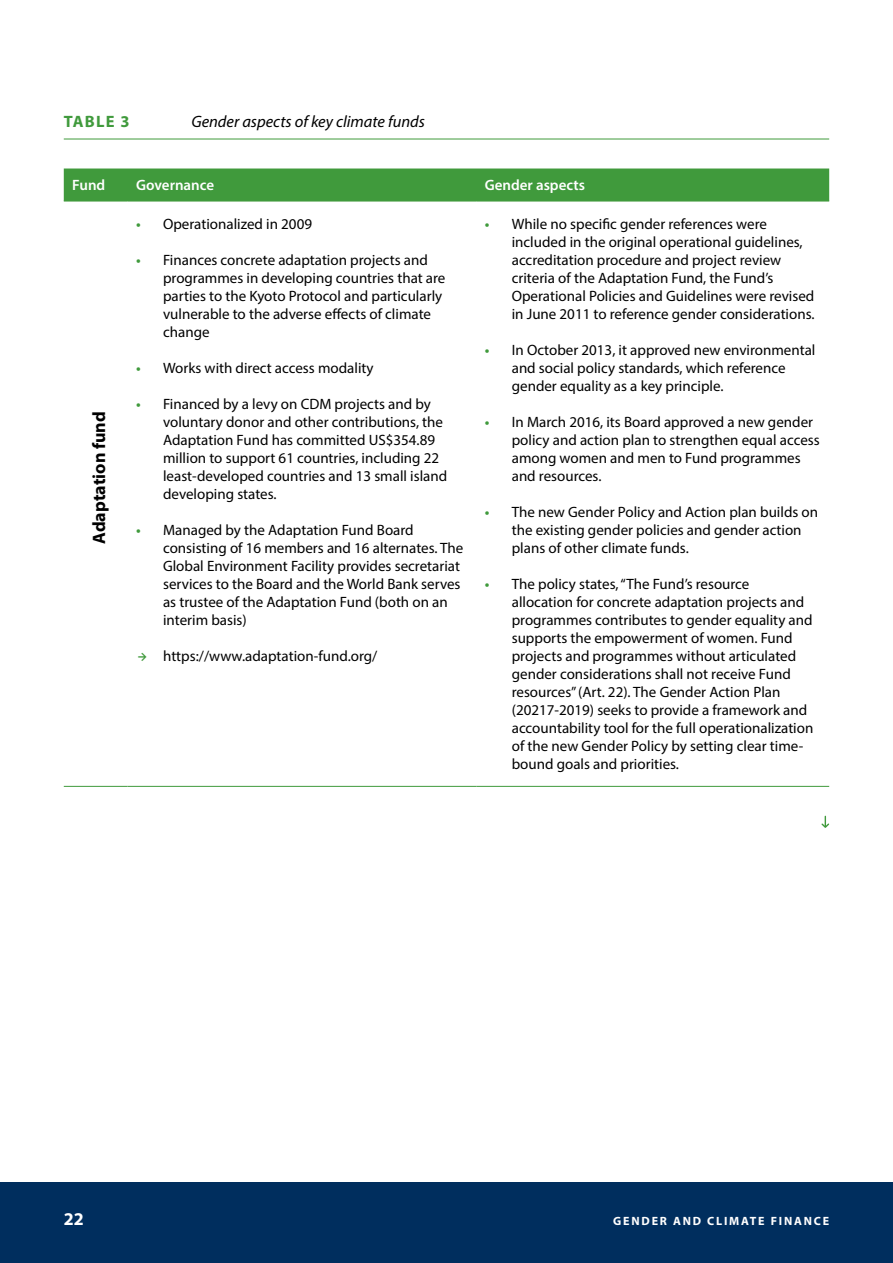
<style>
.page{position:relative;width:893px;height:1263px;background:#fff}
.page>*{position:absolute;margin:0;border:0;box-sizing:border-box;transform-origin:0 0}
.t1{font:700 18px "Myriad Pro";color:#000}
.t2{font:700 18px "Myriad Pro";color:#fff}
.t3{font:italic 16.5px "Myriad Pro";color:#000}
.t4{font:700 16.5px "Myriad Pro";letter-spacing:.075em;color:#409a3c}
.t5{font:15px/18px "Myriad Pro";color:#000}
.t6{font:600 15px "Myriad Pro";color:#fff}
.t7{font:700 12px "Myriad Pro";letter-spacing:.15em;color:#fff}
.s1{font-weight:600;color:#409a3c}
</style>
<div class="page">
<div style="left:0;top:1182px;width:893px;height:81px;background:#002e5e"></div>
<div style="left:64px;top:168px;width:765px;height:33px;background:#409a3c"></div>
<hr style="left:64px;top:201px;width:64px;height:1px;background:#409a3c">
<hr style="left:128px;top:201px;width:348px;height:1px;background:#409a3c">
<hr style="left:476px;top:201px;width:353px;height:1px;background:#409a3c">
<hr style="left:64px;top:786px;width:64px;height:1px;background:#409a3c">
<hr style="left:128px;top:786px;width:348px;height:1px;background:#409a3c">
<hr style="left:476px;top:786px;width:353px;height:1px;background:#409a3c">
<svg style="left:821px;top:816px;width:9px;height:12px"></svg>
<hr style="left:64px;top:139px;width:765px;height:1px;background:#409a3c">
<p class="t4" style="left:64px;top:110px;width:67px">TABLE 3</p>
<p class="t3" style="left:191px;top:111px;width:235px">Gender aspects of key climate funds</p>
<p class="t6" style="left:72px;top:175px;width:35px">Fund</p>
<p class="t6" style="left:136px;top:175px;width:80px">Governance</p>
<p class="t6" style="left:485px;top:175px;width:102px">Gender aspects</p>
<p class="t5" style="left:136px;top:215px;width:177px"><span class="s1">•</span> Operationalized in 2009</p>
<p class="t5" style="left:163px;top:251px;width:284px;text-indent:-27px"><span class="s1">•</span> Finances concrete adaptation projects and programmes in developing countries that are parties to the Kyoto Protocol and particularly vulnerable to the adverse effects of climate change</p>
<p class="t5" style="left:136px;top:359px;width:239px"><span class="s1">•</span> Works with direct access modality</p>
<p class="t5" style="left:163px;top:395px;width:286px;text-indent:-27px"><span class="s1">•</span> Financed by a levy on CDM projects and by voluntary donor and other contributions, the Adaptation Fund has committed US$354.89 million to support 61 countries, including 22 least-developed countries and 13 small island developing states.</p>
<p class="t5" style="left:163px;top:521px;width:302px;text-indent:-27px"><span class="s1">•</span> Managed by the Adaptation Fund Board consisting of 16 members and 16 alternates. The Global Environment Facility provides secretariat services to the Board and the World Bank serves as trustee of the Adaptation Fund (both on an interim basis)</p>
<p class="t5" style="left:163px;top:647px;width:216px">https://www.adaptation-fund.org/</p>
<p class="t5" style="left:512px;top:215px;width:304px;text-indent:-27px"><span class="s1">•</span> While no specific gender references were included in the original operational guidelines, accreditation procedure and project review criteria of the Adaptation Fund, the Fund’s Operational Policies and Guidelines were revised in June 2011 to reference gender considerations.</p>
<p class="t5" style="left:512px;top:341px;width:305px;text-indent:-27px"><span class="s1">•</span> In October 2013, it approved new environmental and social policy standards, which reference gender equality as a key principle.</p>
<p class="t5" style="left:512px;top:413px;width:309px;text-indent:-27px"><span class="s1">•</span> In March 2016, its Board approved a new gender policy and action plan to strengthen equal access among women and men to Fund programmes and resources.</p>
<p class="t5" style="left:512px;top:503px;width:308px;text-indent:-27px"><span class="s1">•</span> The new Gender Policy and Action plan builds on the existing gender policies and gender action plans of other climate funds.</p>
<p class="t5" style="left:512px;top:575px;width:303px;text-indent:-27px"><span class="s1">•</span> The policy states, “The Fund’s resource allocation for concrete adaptation projects and programmes contributes to gender equality and supports the empowerment of women. Fund projects and programmes without articulated gender considerations shall not receive Fund resources” (Art. 22). The Gender Action Plan (20217-2019) seeks to provide a framework and accountability tool for the full operationalization of the new Gender Policy by setting clear time&shy;bound goals and priorities.</p>
<p class="t1" style="left:87px;top:544px;width:134px;rotate:-90deg">Adaptation fund</p>
<p class="t2" style="left:64px;top:1207px;width:21px">22</p>
<p class="t7" style="left:613px;top:1213px;width:217px">GENDER AND CLIMATE FINANCE</p>
</div>
